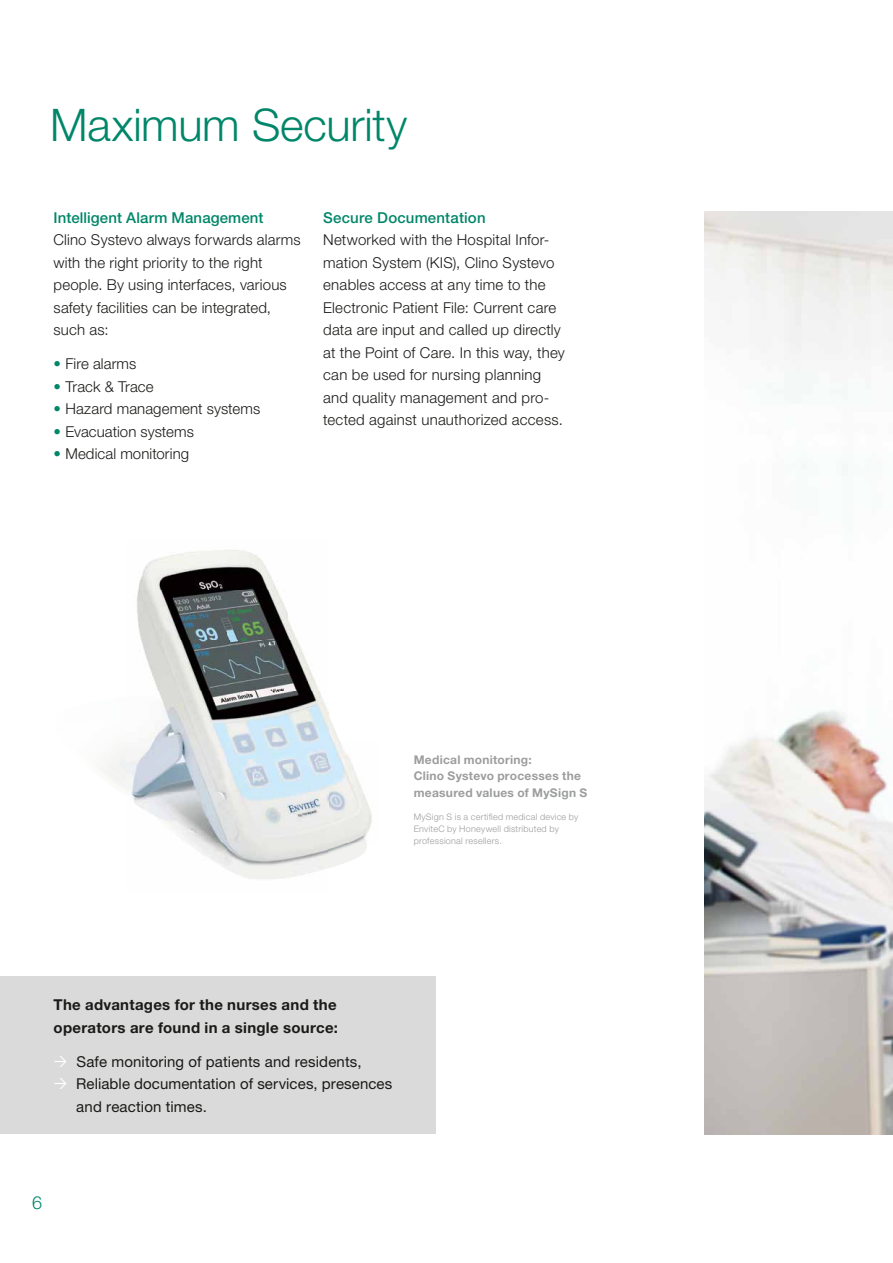
<style>
.page{position:relative;width:893px;height:1263px;background:#fff}
.page>*{position:absolute;margin:0;border:0;box-sizing:border-box;transform-origin:0 0}
.t1{font:300 45px "Helvetica Neue LT Std";letter-spacing:-.005em;color:#008669}
.t2{font:300 18px "Helvetica Neue LT Std";color:#008669}
.t3{font:300 15px/22.5px "Helvetica Neue LT Std";letter-spacing:.01em;color:#1a1a18}
.t4{font:15px/22.5px "Helvetica Neue LT Std";letter-spacing:.01em;color:#1a1a18}
.t5{font:700 15px/22.5px "Helvetica Neue LT Std";letter-spacing:.02em;color:#1a1a18}
.t6{font:500 15px "Helvetica Neue LT Std";letter-spacing:.01em;color:#008669}
.t7{font:700 12px/16.5px "Helvetica Neue LT Std";letter-spacing:.025em;color:#9c9d9d}
.t8{font:300 9px/12px "Helvetica Neue LT Std";letter-spacing:.03em;color:#9c9d9d}
.s1{color:#008669}
</style>
<div class="page">
<img style="left:705px;top:212px;width:188px;height:922px">
<img style="left:104px;top:550px;width:268px;height:329px">
<div style="left:0;top:977px;width:435px;height:157px;background:#dadada"></div>
<h1 class="t1" style="left:50px;top:98px;width:359px">Maximum Security</h1>
<p class="t6" style="left:54px;top:208px;width:212px">Intelligent Alarm Management</p>
<p class="t3" style="left:54px;top:228px;width:249px">Clino Systevo always forwards alarms with the right priority to the right people. By using interfaces, various safety facilities can be integrated, such as:</p>
<p class="t3" style="left:54px;top:352px;width:84px"><span class="s1">•</span> Fire alarms</p>
<p class="t3" style="left:54px;top:375px;width:101px"><span class="s1">•</span> Track &amp; Trace</p>
<p class="t3" style="left:54px;top:397px;width:208px"><span class="s1">•</span> Hazard management systems</p>
<p class="t3" style="left:54px;top:420px;width:142px"><span class="s1">•</span> Evacuation systems</p>
<p class="t3" style="left:54px;top:442px;width:137px"><span class="s1">•</span> Medical monitoring</p>
<p class="t6" style="left:323px;top:208px;width:164px">Secure Documentation</p>
<p class="t3" style="left:323px;top:228px;width:243px">Networked with the Hospital Infor&shy;mation System (KIS), Clino Systevo enables access at any time to the Electronic Patient File: Current care data are input and called up directly at the Point of Care. In this way, they can be used for nursing planning and quality management and pro&shy;tected against unauthorized access.</p>
<p class="t7" style="left:414px;top:751px;width:175px">Medical monitoring:<br>Clino Systevo processes the measured values of MySign S</p>
<p class="t8" style="left:414px;top:811px;width:166px">MySign S is a certified medical device by<br>EnviteC by Honeywell distributed by professional resellers.</p>
<p class="t5" style="left:54px;top:993px;width:286px">The advantages for the nurses and the operators are found in a single source:</p>
<p class="t4" style="left:76px;top:1050px;width:318px">Safe monitoring of patients and residents,<br>Reliable documentation of services, presences and reaction times.</p>
<p class="t2" style="left:32px;top:1192px;width:12px">6</p>
</div>
